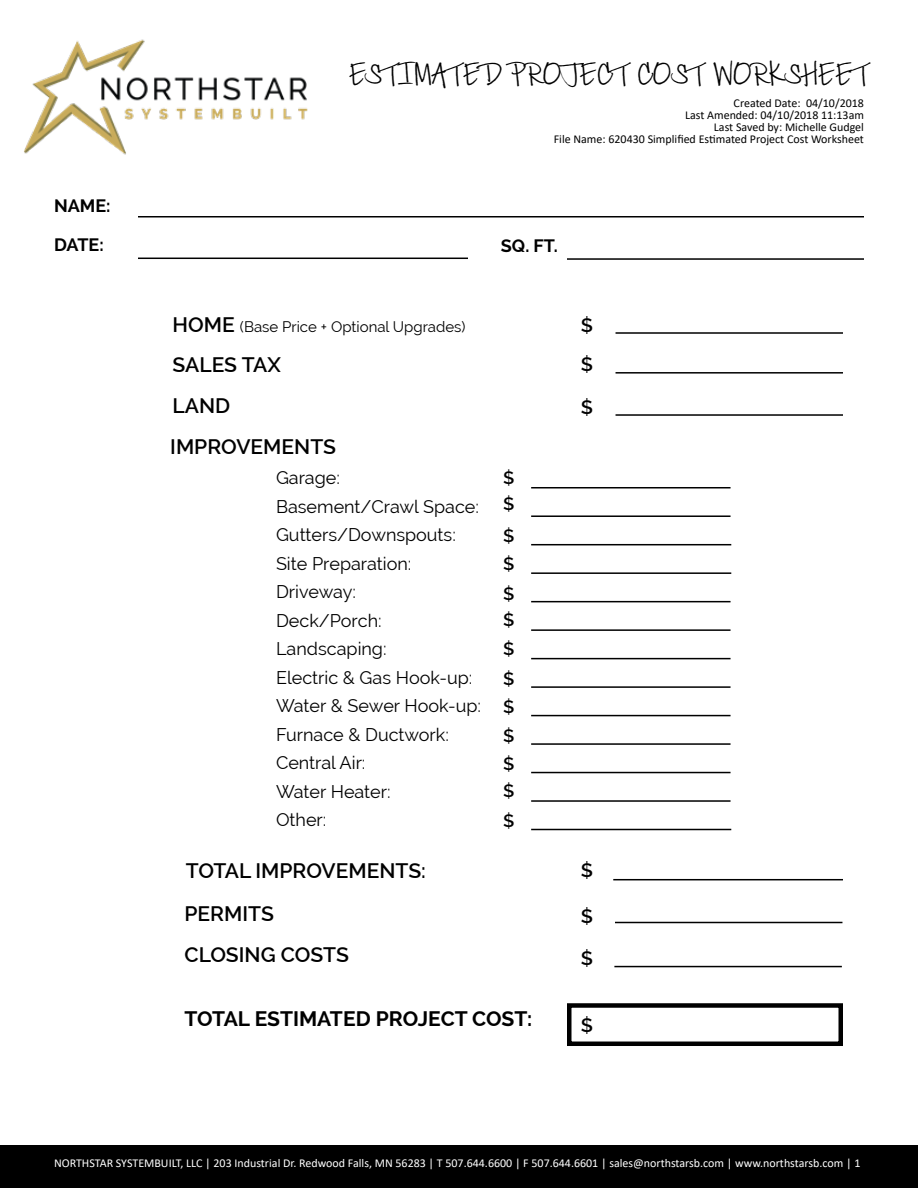
<style>
.page{position:relative;width:918px;height:1188px;background:#fff}
.page>*{position:absolute;margin:0;border:0;box-sizing:border-box;transform-origin:0 0}
.t1{font:31.5px "Jackie Sue BF";color:#000}
.t2{font:600 21px/41.5px "Raleway";color:#000}
.t3{font:700 21px "Raleway";letter-spacing:-.005em;color:#000}
.t4{font:600 19.5px "Raleway";color:#000}
.t5{font:18px/28.5px "Raleway";color:#000}
.t6{font:700 18px "Raleway";color:#000}
.t7{font:600 18px/25.8px "Raleway";color:#000}
.t8{font:15px "Raleway";color:#000}
.t9{font:12px "Calibri";color:#fff}
.t10{font:12px/12px "Calibri";color:#000;text-align:right}
.s1{font-weight:600;font-size:21px}
</style>
<div class="page">
<div style="left:0;top:1145px;width:918px;height:43px;background:#000"></div>
<img style="left:24px;top:39px;width:284px;height:116px">
<hr style="left:138px;top:216px;width:726px;height:2px;background:#000">
<hr style="left:138px;top:258px;width:330px;height:1px;background:#000">
<hr style="left:615px;top:922px;width:227px;height:1px;background:#000">
<hr style="left:616px;top:372px;width:227px;height:2px;background:#000">
<hr style="left:613px;top:879px;width:230px;height:1px;background:#000">
<div style="left:567px;top:1003px;width:276px;height:43px;border:4px solid #000"></div>
<hr style="left:616px;top:332px;width:227px;height:2px;background:#000">
<hr style="left:614px;top:966px;width:228px;height:1px;background:#000">
<hr style="left:616px;top:414px;width:227px;height:2px;background:#000">
<hr style="left:531px;top:487px;width:200px;height:1px;background:#000">
<hr style="left:531px;top:515px;width:200px;height:2px;background:#000">
<hr style="left:531px;top:544px;width:200px;height:1px;background:#000">
<hr style="left:531px;top:572px;width:200px;height:2px;background:#000">
<hr style="left:531px;top:601px;width:200px;height:1px;background:#000">
<hr style="left:531px;top:658px;width:200px;height:1px;background:#000">
<hr style="left:531px;top:629px;width:200px;height:2px;background:#000">
<hr style="left:531px;top:686px;width:200px;height:2px;background:#000">
<hr style="left:531px;top:715px;width:200px;height:1px;background:#000">
<hr style="left:531px;top:743px;width:200px;height:2px;background:#000">
<hr style="left:531px;top:772px;width:200px;height:1px;background:#000">
<hr style="left:531px;top:800px;width:200px;height:2px;background:#000">
<hr style="left:531px;top:829px;width:200px;height:1px;background:#000">
<hr style="left:567px;top:258px;width:297px;height:2px;background:#000">
<h1 class="t1" style="left:349px;top:55px;width:522px">ESTIMATED PROJECT COST WORKSHEET</h1>
<p class="t6" style="left:54px;top:195px;width:58px">NAME:</p>
<p class="t6" style="left:54px;top:234px;width:51px">DATE:</p>
<p class="t10" style="left:554px;top:96px;width:312px">Created Date: 04/10/2018<br>Last Amended: 04/10/2018 11:13am<br>Last Saved by: Michelle Gudgel<br>File Name: 620430 Simplified Estimated Project Cost Worksheet</p>
<p class="t6" style="left:501px;top:235px;width:59px">SQ. FT.</p>
<p class="t8" style="left:173px;top:318px;width:295px"><span class="s1">HOME</span> (Base Price + Optional Upgrades)</p>
<p class="t4" style="left:581px;top:313px;width:14px">$</p>
<p class="t2" style="left:173px;top:343px;width:110px">SALES TAX</p>
<p class="t4" style="left:581px;top:353px;width:14px">$</p>
<p class="t2" style="left:172px;top:385px;width:59px">LAND</p>
<p class="t4" style="left:581px;top:395px;width:14px">$</p>
<p class="t2" style="left:170px;top:426px;width:167px">IMPROVEMENTS</p>
<p class="t5" style="left:276px;top:464px;width:207px">Garage:<br>Basement/Crawl Space:<br>Gutters/Downspouts:<br>Site Preparation:<br>Driveway:<br>Deck/Porch:<br>Landscaping:<br>Electric &amp; Gas Hook-up:<br>Water &amp; Sewer Hook-up:<br>Furnace &amp; Ductwork:<br>Central Air:<br>Water Heater:<br>Other:</p>
<p class="t7" style="left:503px;top:465px;width:13px">$ $</p>
<p class="t7" style="left:503px;top:521px;width:13px;line-height:28.2px">$ $</p>
<p class="t7" style="left:503px;top:581px;width:13px">$ $</p>
<p class="t7" style="left:503px;top:636px;width:13px">$</p>
<p class="t7" style="left:503px;top:666px;width:13px">$</p>
<p class="t7" style="left:503px;top:693px;width:13px;line-height:28.5px">$ $</p>
<p class="t7" style="left:503px;top:751px;width:13px;line-height:26.2px">$ $</p>
<p class="t7" style="left:503px;top:808px;width:13px">$</p>
<p class="t2" style="left:186px;top:850px;width:242px">TOTAL IMPROVEMENTS:</p>
<p class="t4" style="left:581px;top:859px;width:14px">$</p>
<p class="t2" style="left:184px;top:893px;width:166px">PERMITS<br>CLOSING COSTS</p>
<p class="t4" style="left:581px;top:904px;width:14px">$</p>
<p class="t4" style="left:581px;top:947px;width:14px">$</p>
<p class="t3" style="left:184px;top:1006px;width:349px">TOTAL ESTIMATED PROJECT COST:</p>
<p class="t4" style="left:581px;top:1014px;width:14px">$</p>
<p class="t9" style="left:54px;top:1155px;width:808px">NORTHSTAR SYSTEMBUILT, LLC | 203 Industrial Dr. Redwood Falls, MN 56283 | T 507.644.6600 | F 507.644.6601 | sales@northstarsb.com | www.northstarsb.com | 1</p>
</div>
